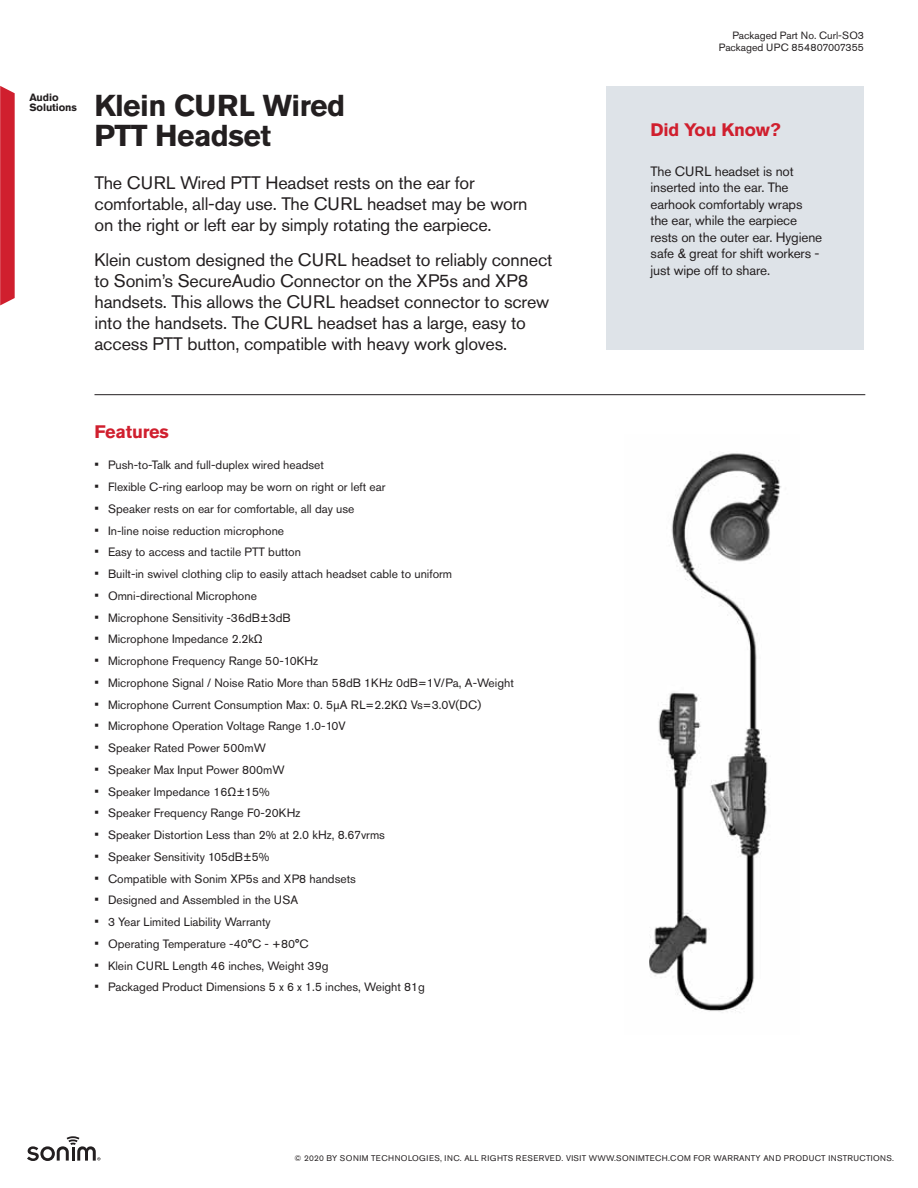
<style>
.page{position:relative;width:918px;height:1188px;background:#fff}
.page>*{position:absolute;margin:0;border:0;box-sizing:border-box;transform-origin:0 0}
.t1{font:700 30px/30px "Akzidenz Grotesk Pro";letter-spacing:-.02em;color:#231f20}
.t2{font:18px/21px "Akzidenz Grotesk Pro";letter-spacing:-.01em;color:#231f20}
.t3{font:700 18px "Akzidenz Grotesk Pro";letter-spacing:-.01em;color:#d01f2e}
.t4{font:13.5px/16.5px "Akzidenz Grotesk Pro";letter-spacing:-.01em;color:#231f20}
.t5{font:12px "Akzidenz Grotesk Pro";color:#231f20}
.t6{font:10.5px/12px "Akzidenz Grotesk Pro";color:#231f20;text-align:right}
.t7{font:700 10.5px/10.5px "Akzidenz Grotesk Pro";letter-spacing:-.01em;color:#231f20}
.t8{font:8.25px "Akzidenz Grotesk Pro";letter-spacing:.05em;color:#231f20}
.s1{font-size:13.5px}
</style>
<div class="page">
<img style="left:649px;top:453px;width:132px;height:559px">
<svg style="left:0;top:86px;width:15px;height:219px;background:#d22d3b"></svg>
<svg style="left:27px;top:1136px;width:73px;height:25px"></svg>
<hr style="left:94px;top:394px;width:771px;height:1px;background:#231f20">
<div style="left:606px;top:86px;width:258px;height:264px;background:#dee3e8"></div>
<p class="t7" style="left:30px;top:93px;width:49px">Audio<br>Solutions</p>
<h1 class="t1" style="left:94px;top:93px;width:252px">Klein CURL Wired<br>PTT Headset</h1>
<h2 class="t2" style="left:94px;top:174px;width:435px">The CURL Wired PTT Headset rests on the ear for comfortable, all-day use. The CURL headset may be worn on the right or left ear by simply rotating the earpiece.</h2>
<p class="t2" style="left:94px;top:250px;width:460px">Klein custom designed the CURL headset to reliably connect to Sonim’s SecureAudio Connector on the XP5s and XP8 handsets. This allows the CURL headset connector to screw into the handsets. The CURL headset has a large, easy to access PTT button, compatible with heavy work gloves.</p>
<h2 class="t3" style="left:94px;top:425px;width:76px">Features</h2>
<p class="t5" style="left:94px;top:461px;width:231px"><span class="s1">•</span> Push-to-Talk and full-duplex wired headset</p>
<p class="t5" style="left:94px;top:483px;width:293px"><span class="s1">•</span> Flexible C-ring earloop may be worn on right or left ear</p>
<p class="t5" style="left:94px;top:504px;width:262px"><span class="s1">•</span> Speaker rests on ear for comfortable, all day use</p>
<p class="t5" style="left:94px;top:526px;width:191px"><span class="s1">•</span> In-line noise reduction microphone</p>
<p class="t5" style="left:94px;top:548px;width:208px"><span class="s1">•</span> Easy to access and tactile PTT button</p>
<p class="t5" style="left:94px;top:570px;width:359px"><span class="s1">•</span> Built-in swivel clothing clip to easily attach headset cable to uniform</p>
<p class="t5" style="left:94px;top:591px;width:164px"><span class="s1">•</span> Omni-directional Microphone</p>
<p class="t5" style="left:94px;top:613px;width:198px"><span class="s1">•</span> Microphone Sensitivity -36dB±3dB</p>
<p class="t5" style="left:94px;top:635px;width:170px"><span class="s1">•</span> Microphone Impedance 2.2kΩ</p>
<p class="t5" style="left:94px;top:657px;width:225px"><span class="s1">•</span> Microphone Frequency Range 50-10KHz</p>
<p class="t5" style="left:94px;top:678px;width:421px"><span class="s1">•</span> Microphone Signal / Noise Ratio More than 58dB 1KHz 0dB=1V/Pa, A-Weight</p>
<p class="t5" style="left:94px;top:700px;width:388px"><span class="s1">•</span> Microphone Current Consumption Max: 0. 5μA RL=2.2KΩ Vs=3.0V(DC)</p>
<p class="t5" style="left:94px;top:722px;width:253px"><span class="s1">•</span> Microphone Operation Voltage Range 1.0-10V</p>
<p class="t5" style="left:94px;top:744px;width:173px"><span class="s1">•</span> Speaker Rated Power 500mW</p>
<p class="t5" style="left:94px;top:765px;width:192px"><span class="s1">•</span> Speaker Max Input Power 800mW</p>
<p class="t5" style="left:94px;top:787px;width:177px"><span class="s1">•</span> Speaker Impedance 16Ω±15%</p>
<p class="t5" style="left:94px;top:809px;width:207px"><span class="s1">•</span> Speaker Frequency Range F0-20KHz</p>
<p class="t5" style="left:94px;top:831px;width:292px"><span class="s1">•</span> Speaker Distortion Less than 2% at 2.0 kHz, 8.67vrms</p>
<p class="t5" style="left:94px;top:852px;width:176px"><span class="s1">•</span> Speaker Sensitivity 105dB±5%</p>
<p class="t5" style="left:94px;top:874px;width:263px"><span class="s1">•</span> Compatible with Sonim XP5s and XP8 handsets</p>
<p class="t5" style="left:94px;top:896px;width:205px"><span class="s1">•</span> Designed and Assembled in the USA</p>
<p class="t5" style="left:94px;top:918px;width:178px"><span class="s1">•</span> 3 Year Limited Liability Warranty</p>
<p class="t5" style="left:94px;top:939px;width:216px"><span class="s1">•</span> Operating Temperature -40°C - +80°C</p>
<p class="t5" style="left:94px;top:961px;width:235px"><span class="s1">•</span> Klein CURL Length 46 inches, Weight 39g</p>
<p class="t5" style="left:94px;top:983px;width:332px"><span class="s1">•</span> Packaged Product Dimensions 5 x 6 x 1.5 inches, Weight 81g</p>
<p class="t6" style="left:719px;top:31px;width:147px">Packaged Part No. Curl-SO3<br>Packaged UPC 854807007355</p>
<h2 class="t3" style="left:651px;top:124px;width:132px">Did You Know?</h2>
<p class="t4" style="left:651px;top:164px;width:173px">The CURL headset is not inserted into the ear. The earhook comfortably wraps the ear, while the earpiece rests on the outer ear. Hygiene safe &amp; great for shift workers - just wipe off to share.</p>
<p class="t8" style="left:295px;top:1155px;width:601px">© 2020 BY SONIM TECHNOLOGIES, INC. ALL RIGHTS RESERVED. VISIT WWW.SONIMTECH.COM FOR WARRANTY AND PRODUCT INSTRUCTIONS.</p>
</div>
